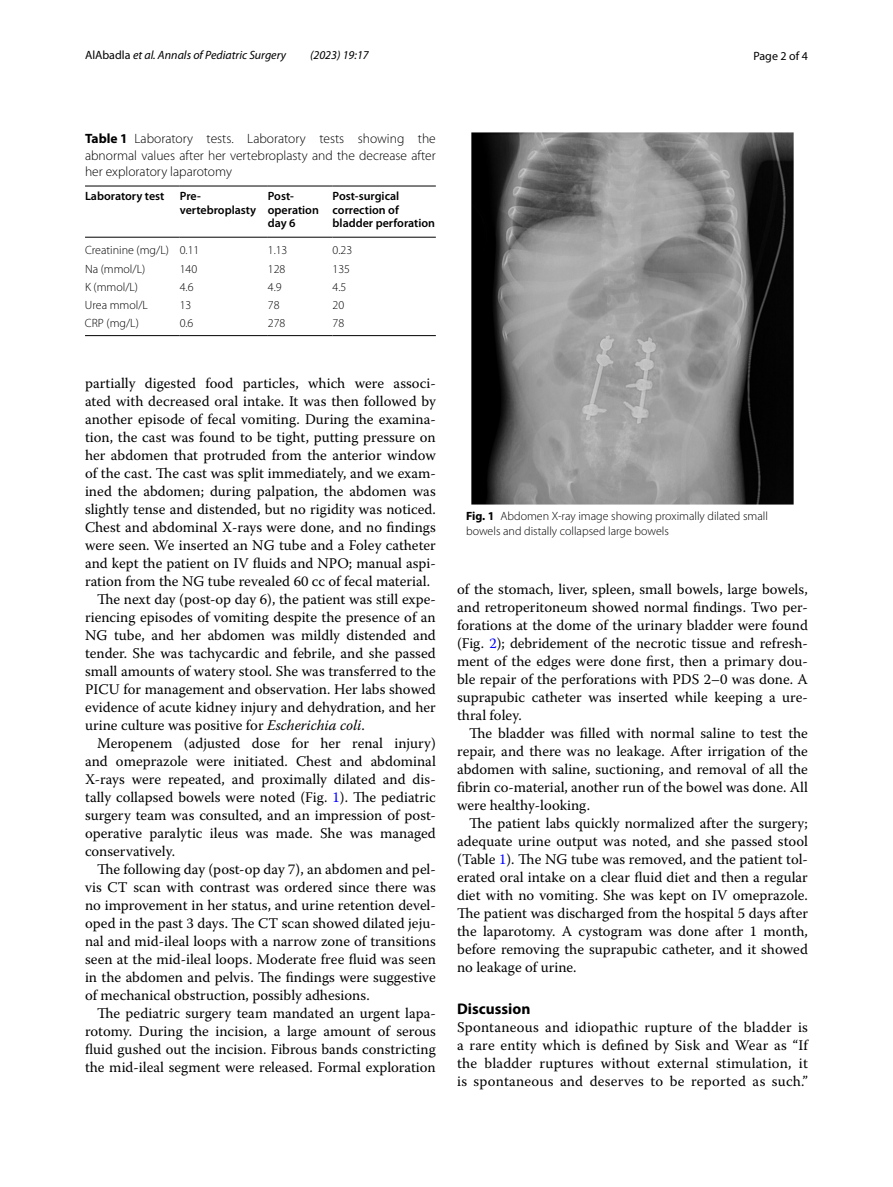
<style>
.page{position:relative;width:893px;height:1187px;background:#fff}
.page>*{position:absolute;margin:0;border:0;box-sizing:border-box;transform-origin:0 0}
.t1{font:700 15.45px "Myriad Pro";color:#000}
.t2{font:14.7px/18px "Warnock Pro";color:#000;text-align:justify}
.t3{font:300 13.5px/16.5px "Myriad Pro";color:#000;text-align:justify}
.t4{font:300 12px/15px "Myriad Pro";color:#000}
.t5{font:600 12px/13.5px "Myriad Pro";color:#000}
.t6{font:italic 12px "Myriad Pro";color:#000}
.t7{font:12px "Myriad Pro";color:#000}
.s1{font-style:normal}
.s2{font-weight:700}
.s3{font-style:italic}
.s4{color:#00f}
</style>
<div class="page">
<hr style="left:85px;top:186px;width:95px;height:1px;background:#000">
<hr style="left:85px;top:237px;width:95px;height:1px;background:#000">
<hr style="left:180px;top:186px;width:88px;height:1px;background:#000">
<hr style="left:180px;top:237px;width:88px;height:1px;background:#000">
<hr style="left:268px;top:186px;width:65px;height:1px;background:#000">
<hr style="left:268px;top:237px;width:65px;height:1px;background:#000">
<hr style="left:333px;top:186px;width:103px;height:1px;background:#000">
<hr style="left:333px;top:237px;width:103px;height:1px;background:#000">
<hr style="left:85px;top:335px;width:95px;height:1px;background:#000">
<hr style="left:180px;top:335px;width:88px;height:1px;background:#000">
<hr style="left:268px;top:335px;width:65px;height:1px;background:#000">
<hr style="left:333px;top:335px;width:103px;height:1px;background:#000">
<img style="left:472px;top:133px;width:321px;height:372px">
<p class="t6" style="left:85px;top:48px;width:203px"><span class="s1">AlAbadla</span> et al. Annals of Pediatric Surgery</p>
<p class="t6" style="left:310px;top:48px;width:60px">(2023) 19:17</p>
<p class="t7" style="left:753px;top:48px;width:56px">Page 2 of 4</p>
<p class="t3" style="left:85px;top:130px;width:352px"><span class="s2">Table 1</span> Laboratory tests. Laboratory tests showing the abnormal values after her vertebroplasty and the decrease after her exploratory laparotomy</p>
<p class="t5" style="left:85px;top:189px;width:81px">Laboratory test</p>
<p class="t5" style="left:180px;top:189px;width:78px">Pre&shy;vertebroplasty</p>
<p class="t5" style="left:268px;top:189px;width:53px">Post&shy;operation day 6</p>
<p class="t5" style="left:333px;top:189px;width:104px">Post-surgical correction of bladder perforation</p>
<p class="t4" style="left:85px;top:243px;width:116px">Creatinine (mg/L) 0.11</p>
<p class="t4" style="left:268px;top:243px;width:21px">1.13</p>
<p class="t4" style="left:333px;top:243px;width:21px">0.23</p>
<p class="t4" style="left:85px;top:261px;width:62px">Na (mmol/L)</p>
<p class="t4" style="left:180px;top:261px;width:19px">140</p>
<p class="t4" style="left:268px;top:261px;width:19px">128</p>
<p class="t4" style="left:333px;top:261px;width:19px">135</p>
<p class="t4" style="left:85px;top:279px;width:55px">K (mmol/L)</p>
<p class="t4" style="left:180px;top:279px;width:15px">4.6</p>
<p class="t4" style="left:268px;top:279px;width:15px">4.9</p>
<p class="t4" style="left:333px;top:279px;width:15px">4.5</p>
<p class="t4" style="left:85px;top:297px;width:64px">Urea mmol/L</p>
<p class="t4" style="left:180px;top:297px;width:13px">13</p>
<p class="t4" style="left:268px;top:297px;width:13px">78</p>
<p class="t4" style="left:333px;top:297px;width:13px">20</p>
<p class="t4" style="left:85px;top:316px;width:55px">CRP (mg/L)</p>
<p class="t4" style="left:180px;top:316px;width:15px">0.6</p>
<p class="t4" style="left:268px;top:316px;width:19px">278</p>
<p class="t4" style="left:333px;top:316px;width:13px">78</p>
<p class="t2" style="left:85px;top:373px;width:352px">partially digested food particles, which were associ-</p>
<p class="t2" style="left:85px;top:391px;width:352px">ated with decreased oral intake. It was then followed by</p>
<p class="t2" style="left:85px;top:409px;width:352px">another episode of fecal vomiting. During the examina-</p>
<p class="t2" style="left:85px;top:427px;width:352px">tion, the cast was found to be tight, putting pressure on</p>
<p class="t2" style="left:85px;top:445px;width:352px">her abdomen that protruded from the anterior window</p>
<p class="t2" style="left:85px;top:463px;width:352px">of the cast. The cast was split immediately, and we exam-</p>
<p class="t2" style="left:85px;top:481px;width:352px">ined the abdomen; during palpation, the abdomen was</p>
<p class="t2" style="left:85px;top:499px;width:352px">slightly tense and distended, but no rigidity was noticed.</p>
<p class="t2" style="left:85px;top:517px;width:352px">Chest and abdominal X-rays were done, and no findings</p>
<p class="t2" style="left:85px;top:535px;width:352px">were seen. We inserted an NG tube and a Foley catheter</p>
<p class="t2" style="left:85px;top:553px;width:352px">and kept the patient on IV fluids and NPO; manual aspi-</p>
<p class="t2" style="left:85px;top:571px;width:347px">ration from the NG tube revealed 60 cc of fecal material.</p>
<p class="t2" style="left:97px;top:589px;width:340px">The next day (post-op day 6), the patient was still expe-</p>
<p class="t2" style="left:85px;top:607px;width:352px">riencing episodes of vomiting despite the presence of an</p>
<p class="t2" style="left:85px;top:625px;width:352px">NG tube, and her abdomen was mildly distended and</p>
<p class="t2" style="left:85px;top:643px;width:352px">tender. She was tachycardic and febrile, and she passed</p>
<p class="t2" style="left:85px;top:661px;width:352px">small amounts of watery stool. She was transferred to the</p>
<p class="t2" style="left:85px;top:679px;width:352px">PICU for management and observation. Her labs showed</p>
<p class="t2" style="left:85px;top:697px;width:352px">evidence of acute kidney injury and dehydration, and her</p>
<p class="t2" style="left:85px;top:715px;width:281px">urine culture was positive for <span class="s3">Escherichia coli</span>.</p>
<p class="t2" style="left:97px;top:733px;width:340px">Meropenem (adjusted dose for her renal injury)</p>
<p class="t2" style="left:85px;top:751px;width:352px">and omeprazole were initiated. Chest and abdominal</p>
<p class="t2" style="left:85px;top:769px;width:352px">X-rays were repeated, and proximally dilated and dis-</p>
<p class="t2" style="left:85px;top:787px;width:352px">tally collapsed bowels were noted (Fig. <span class="s4">1</span>). The pediatric</p>
<p class="t2" style="left:85px;top:805px;width:352px">surgery team was consulted, and an impression of post-</p>
<p class="t2" style="left:85px;top:823px;width:352px">operative paralytic ileus was made. She was managed</p>
<p class="t2" style="left:85px;top:841px;width:91px">conservatively.</p>
<p class="t2" style="left:97px;top:859px;width:340px">The following day (post-op day 7), an abdomen and pel-</p>
<p class="t2" style="left:85px;top:877px;width:352px">vis CT scan with contrast was ordered since there was</p>
<p class="t2" style="left:85px;top:895px;width:352px">no improvement in her status, and urine retention devel-</p>
<p class="t2" style="left:85px;top:913px;width:352px">oped in the past 3 days. The CT scan showed dilated jeju-</p>
<p class="t2" style="left:85px;top:931px;width:352px">nal and mid-ileal loops with a narrow zone of transitions</p>
<p class="t2" style="left:85px;top:949px;width:352px">seen at the mid-ileal loops. Moderate free fluid was seen</p>
<p class="t2" style="left:85px;top:967px;width:352px">in the abdomen and pelvis. The findings were suggestive</p>
<p class="t2" style="left:85px;top:985px;width:286px">of mechanical obstruction, possibly adhesions.</p>
<p class="t2" style="left:97px;top:1003px;width:340px">The pediatric surgery team mandated an urgent lapa-</p>
<p class="t2" style="left:85px;top:1021px;width:352px">rotomy. During the incision, a large amount of serous</p>
<p class="t2" style="left:85px;top:1039px;width:352px">fluid gushed out the incision. Fibrous bands constricting</p>
<p class="t2" style="left:85px;top:1057px;width:352px">the mid-ileal segment were released. Formal exploration</p>
<p class="t4" style="left:466px;top:508px;width:303px"><span class="s2">Fig. 1</span> Abdomen X-ray image showing proximally dilated small bowels and distally collapsed large bowels</p>
<p class="t2" style="left:457px;top:579px;width:352px">of the stomach, liver, spleen, small bowels, large bowels, and retroperitoneum showed normal findings. Two per&shy;forations at the dome of the urinary bladder were found (Fig. <span class="s4">2</span>); debridement of the necrotic tissue and refresh&shy;ment of the edges were done first, then a primary dou&shy;ble repair of the perforations with PDS 2–0 was done. A suprapubic catheter was inserted while keeping a ure&shy;thral foley.</p>
<p class="t2" style="left:457px;top:723px;width:352px;text-indent:12px">The bladder was filled with normal saline to test the repair, and there was no leakage. After irrigation of the abdomen with saline, suctioning, and removal of all the fibrin co-material, another run of the bowel was done. All were healthy-looking.</p>
<p class="t2" style="left:457px;top:813px;width:352px;text-indent:12px">The patient labs quickly normalized after the surgery; adequate urine output was noted, and she passed stool (Table <span class="s4">1</span>). The NG tube was removed, and the patient tol&shy;erated oral intake on a clear fluid diet and then a regular diet with no vomiting. She was kept on IV omeprazole.<br>The patient was discharged from the hospital 5 days after the laparotomy. A cystogram was done after 1 month, before removing the suprapubic catheter, and it showed no leakage of urine.</p>
<p class="t1" style="left:457px;top:998px;width:75px">Discussion</p>
<p class="t2" style="left:457px;top:1017px;width:352px">Spontaneous and idiopathic rupture of the bladder is a rare entity which is defined by Sisk and Wear as “If the bladder ruptures without external stimulation, it is spontaneous and deserves to be reported as such.”</p>
</div>
